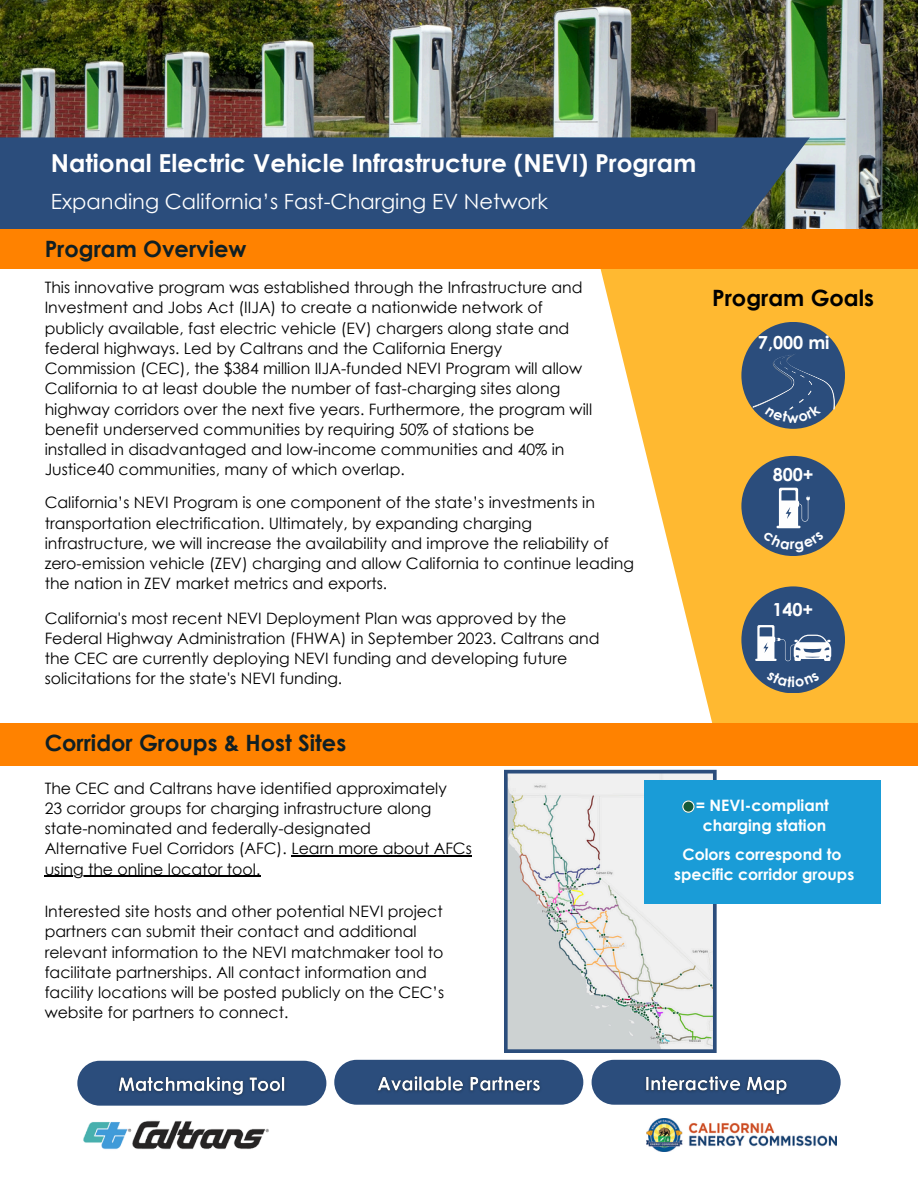
<style>
.page{position:relative;width:918px;height:1188px;background:#fff}
.page>*{position:absolute;margin:0;border:0;box-sizing:border-box;transform-origin:0 0}
.t1{font:700 24.75px "Century Gothic";color:#fff}
.t2{font:700 22.5px "Century Gothic";color:#101f24}
.t3{font:700 22.5px "Century Gothic";color:#000}
.t4{font:21px "Century Gothic";color:#fff}
.t5{font:700 18px "Century Gothic";color:#fff}
.t6{font:15.75px/20.2px "Century Gothic";color:#000}
.t7{font:700 15.75px/20.2px "Century Gothic";color:#fff;text-align:center}
.t8{font:700 14.4px "Century Gothic";color:#fff}
</style>
<div class="page">
<img style="left:646px;top:1119px;width:190px;height:32px">
<img style="left:83px;top:1120px;width:186px;height:30px">
<div style="left:592px;top:1060px;width:249px;height:45px;background:#2b4d7c;border-radius:22px"></div>
<img style="left:645px;top:1076px;width:142px;height:19px">
<div style="left:334px;top:1060px;width:249px;height:45px;background:#2b4d7c;border-radius:22px"></div>
<img style="left:377px;top:1076px;width:163px;height:16px">
<div style="left:77px;top:1061px;width:249px;height:45px;background:#2b4d7c;border-radius:22px"></div>
<img style="left:118px;top:1076px;width:167px;height:20px">
<svg style="left:600px;top:269px;width:318px;height:454px;fill:#ffb931"></svg>
<svg style="left:504px;top:770px;width:213px;height:283px;fill:#ececec"></svg>
<div style="left:644px;top:780px;width:236px;height:123px;background:#1a9cd7"></div>
<svg style="left:682px;top:800px;width:13px;height:13px"></svg>
<div style="left:0;top:723px;width:918px;height:43px;background:#ff8200"></div>
<hr style="left:291px;top:856px;width:181px;height:1px;background:#000">
<hr style="left:45px;top:876px;width:216px;height:1px;background:#000">
<div style="left:741px;top:586px;width:104px;height:107px;background:#2b4d7c;border-radius:50%"></div>
<svg style="left:755px;top:625px;width:76px;height:36px"></svg>
<div style="left:741px;top:456px;width:104px;height:100px;background:#2b4d7c;border-radius:50%"></div>
<div style="left:741px;top:322px;width:104px;height:107px;background:#2b4d7c;border-radius:50%"></div>
<img style="left:0;top:0;width:918px;height:229px">
<div style="left:0;top:137px;width:810px;height:92px;background:#2b4d7c"></div>
<div style="left:0;top:229px;width:918px;height:40px;background:#ff8200"></div>
<svg style="left:763px;top:488px;width:61px;height:65px"></svg>
<svg style="left:753px;top:354px;width:82px;height:68px"></svg>
<h1 class="t1" style="left:51px;top:148px;width:647px">National Electric Vehicle Infrastructure (NEVI) Program</h1>
<h2 class="t4" style="left:51px;top:188px;width:499px">Expanding California’s Fast-Charging EV Network</h2>
<h2 class="t2" style="left:45px;top:235px;width:203px">Program Overview</h2>
<p class="t6" style="left:45px;top:277px;width:549px">This innovative program was established through the Infrastructure and Investment and Jobs Act (IIJA) to create a nationwide network of publicly available, fast electric vehicle (EV) chargers along state and federal highways. Led by Caltrans and the California Energy Commission (CEC), the $384 million IIJA-funded NEVI Program will allow California to at least double the number of fast-charging sites along highway corridors over the next five years. Furthermore, the program will benefit underserved communities by requiring 50% of stations be installed in disadvantaged and low-income communities and 40% in Justice40 communities, many of which overlap.</p>
<p class="t6" style="left:45px;top:492px;width:591px">California’s NEVI Program is one component of the state’s investments in transportation electrification. Ultimately, by expanding charging infrastructure, we will increase the availability and improve the reliability of zero-emission vehicle (ZEV) charging and allow California to continue leading the nation in ZEV market metrics and exports.</p>
<p class="t6" style="left:45px;top:607px;width:556px">California's most recent NEVI Deployment Plan was approved by the Federal Highway Administration (FHWA) in September 2023. Caltrans and the CEC are currently deploying NEVI funding and developing future solicitations for the state's NEVI funding.</p>
<h2 class="t2" style="left:45px;top:728px;width:303px">Corridor Groups &amp; Host Sites</h2>
<p class="t6" style="left:45px;top:777px;width:429px">The CEC and Caltrans have identified approximately<br>23 corridor groups for charging infrastructure along state-nominated and federally-designated<br>Alternative Fuel Corridors (AFC). Learn more about AFCs using the online locator tool.</p>
<p class="t6" style="left:45px;top:901px;width:401px">Interested site hosts and other potential NEVI project partners can submit their contact and additional relevant information to the NEVI matchmaker tool to facilitate partnerships. All contact information and facility locations will be posted publicly on the CEC’s website for partners to connect.</p>
<p class="t3" style="left:712px;top:283px;width:163px">Program Goals</p>
<p class="t5" style="left:758px;top:331px;width:73px">7,000 mi</p>
<p class="t8" style="left:787px;top:408px;width:13px">w</p>
<p class="t5" style="left:773px;top:463px;width:43px">800+</p>
<p class="t5" style="left:772px;top:598px;width:43px">140+</p>
<p class="t8" style="left:792px;top:672px;width:5px">i</p>
<p class="t7" style="left:696px;top:794px;width:135px">= NEVI-compliant charging station</p>
<p class="t7" style="left:674px;top:844px;width:181px">Colors correspond to specific corridor groups</p>
</div>
